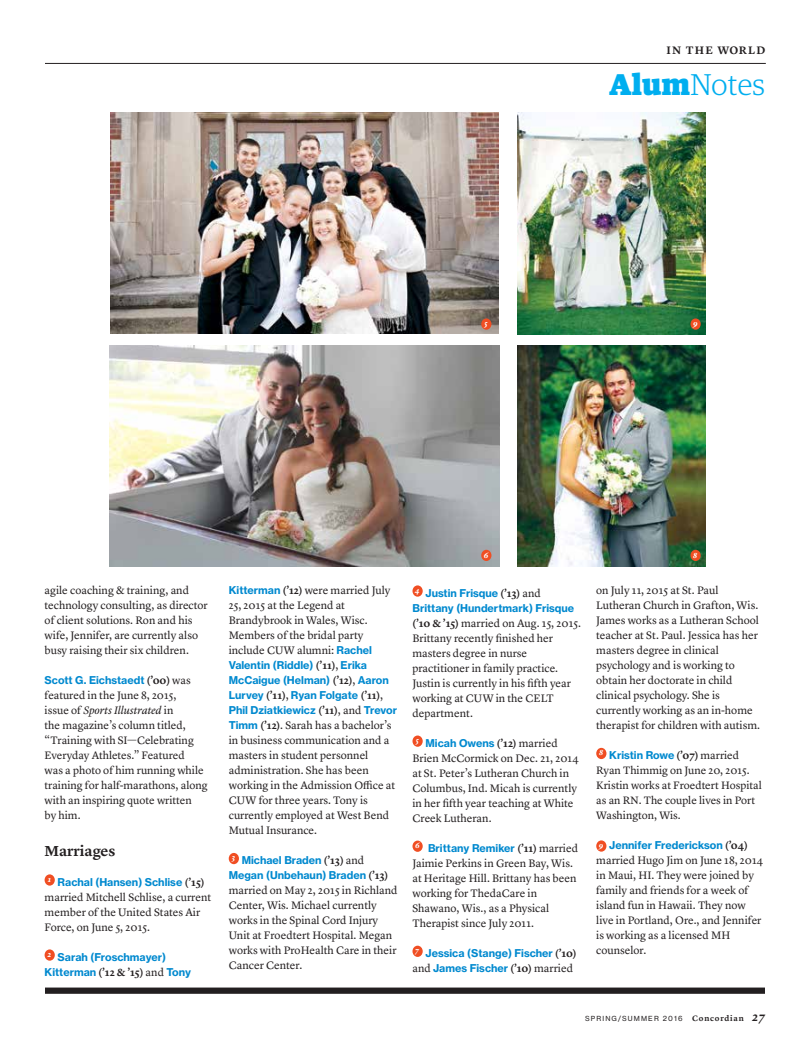
<style>
.page{position:relative;width:810px;height:1047px;background:#fff}
.page>*{position:absolute;margin:0;border:0;box-sizing:border-box;transform-origin:0 0}
.t1{font:300 30px "Guardian Egyp";letter-spacing:.01em;color:#00aeef}
.t2{font:600 15px "Lyon Text";color:#231f20}
.t3{font:11.25px/15px "Lyon Text";color:#231f20}
.t4{font:600 11.25px "Lyon Text";letter-spacing:.115em;color:#231f20}
.t5{font:11.12px/15px "Lyon Text";color:#231f20}
.t6{font:10.62px/15px "N Haas Grotesk TX Pro 75 Bd";color:#0089cf}
.t7{font:italic 700 7.5px "Lyon Text";color:#fff}
.t8{font:6.88px "N Haas Grotesk TX Pro 55 Rg";letter-spacing:.165em;color:#231f20}
.s1{font-weight:900}
.s2{font-family:"Lyon Text";font-weight:600;color:#231f20}
.s3{font-family:"Lyon Text";font-size:11.12px;color:#231f20}
.s4{font-style:italic}
.s5{font-family:"Lyon Text";font-size:11.25px;color:#231f20}
.s6{font-family:"N Haas Grotesk TX Pro 75 Bd";font-size:10.62px;color:#0089cf}
.s7{font-weight:600;font-size:10.62px}
.s8{font-family:"Lyon Text";font-weight:700;font-style:italic;font-size:7.5px;color:#fff}
.s9{font-family:"Lyon Text";font-weight:600;font-size:8.12px}
.s10{font-family:"Lyon Text";font-weight:600;font-style:italic;font-size:12.5px}
</style>
<div class="page">
<hr style="left:45px;top:63px;width:721px;height:1px;background:#231f20">
<div style="left:45px;top:987px;width:720px;height:6px;background:#231f20"></div>
<div style="left:45px;top:874px;width:10px;height:11px;background:#f04e23;border-radius:50%"></div>
<div style="left:45px;top:949px;width:10px;height:11px;background:#f04e23;border-radius:50%"></div>
<div style="left:229px;top:852px;width:10px;height:12px;background:#f04e23;border-radius:50%"></div>
<div style="left:413px;top:585px;width:10px;height:11px;background:#f04e23;border-radius:50%"></div>
<div style="left:413px;top:735px;width:10px;height:11px;background:#f04e23;border-radius:50%"></div>
<div style="left:413px;top:840px;width:10px;height:11px;background:#f04e23;border-radius:50%"></div>
<div style="left:413px;top:945px;width:10px;height:11px;background:#f04e23;border-radius:50%"></div>
<img style="left:110px;top:345px;width:390px;height:221px">
<img style="left:110px;top:113px;width:389px;height:221px">
<img style="left:518px;top:345px;width:188px;height:221px">
<img style="left:517px;top:113px;width:188px;height:221px">
<div style="left:481px;top:318px;width:10px;height:11px;background:#f04e23;border-radius:50%"></div>
<div style="left:481px;top:549px;width:10px;height:12px;background:#f04e23;border-radius:50%"></div>
<div style="left:691px;top:549px;width:10px;height:12px;background:#f04e23;border-radius:50%"></div>
<div style="left:691px;top:318px;width:10px;height:11px;background:#f04e23;border-radius:50%"></div>
<div style="left:596px;top:747px;width:10px;height:12px;background:#f04e23;border-radius:50%"></div>
<div style="left:596px;top:840px;width:10px;height:11px;background:#f04e23;border-radius:50%"></div>
<p class="t4" style="left:667px;top:41px;width:100px">IN THE WORLD</p>
<h1 class="t1" style="left:609px;top:65px;width:157px"><span class="s1">Alum</span>Notes</h1>
<p class="t7" style="left:485px;top:317px;width:5px">5</p>
<p class="t7" style="left:693px;top:317px;width:6px">9</p>
<p class="t3" style="left:45px;top:581px;width:165px">agile coaching &amp; training, and technology consulting, as director of client solutions. Ron and his wife, Jennifer, are currently also busy raising their six children.</p>
<p class="t6" style="left:45px;top:672px;width:148px">Scott G. Eichstaedt <span class="s2">(’00)</span> <span class="s3">was</span></p>
<p class="t5" style="left:45px;top:686px;width:165px">featured in the June 8, 2015,<br>issue of <span class="s4">Sports Illustrated</span> in<br>the magazine’s column titled, “Training with SI—Celebrating<br>Everyday Athletes.” Featured<br>was a photo of him running while training for half-marathons, along with an inspiring quote written<br>by him.</p>
<h2 class="t2" style="left:45px;top:838px;width:72px">Marriages</h2>
<p class="t6" style="left:48px;top:874px;width:158px"><sup>1</sup> Rachal (Hansen) Schlise <span class="s2">(’15)</span></p>
<p class="t3" style="left:45px;top:888px;width:168px">married Mitchell Schlise, a current member of the United States Air<br>Force, on June 5, 2015.</p>
<p class="t6" style="left:45px;top:949px;width:148px"><sup>2</sup> Sarah (Froschmayer)<br>Kitterman <span class="s2">(’12 &amp; ’15)</span> <span class="s5">and</span> Tony</p>
<p class="t3" style="left:229px;top:581px;width:163px"><span class="s6">Kitterman</span> <span class="s7">(’12)</span> were married July<br>25, 2015 at the Legend at<br>Brandybrook in Wales, Wisc.<br>Members of the bridal party include CUW alumni: <span class="s6">Rachel</span></p>
<p class="t6" style="left:229px;top:657px;width:170px">Valentin (Riddle) <span class="s2">(’11)</span><span class="s5">,</span> Erika McCaigue (Helman) <span class="s2">(’12)</span><span class="s5">,</span> Aaron Lurvey <span class="s2">(’11)</span><span class="s5">,</span> Ryan Folgate <span class="s2">(’11)</span><span class="s5">, </span>Phil Dziatkiewicz <span class="s2">(’11)</span><span class="s5">, and</span> Trevor</p>
<p class="t3" style="left:229px;top:716px;width:168px"><span class="s6">Timm</span> <span class="s7">(’12)</span>. Sarah has a bachelor’s in business communication and a masters in student personnel administration. She has been working in the Admission Office at<br>CUW for three years. Tony is currently employed at West Bend<br>Mutual Insurance.</p>
<p class="t6" style="left:229px;top:852px;width:161px"><sup>3</sup> Michael Braden <span class="s2">(’13)</span> <span class="s5">and<br></span>Megan (Unbehaun) Braden <span class="s2">(’13)</span></p>
<p class="t3" style="left:229px;top:881px;width:170px">married on May 2, 2015 in Richland<br>Center, Wis. Michael currently works in the Spinal Cord Injury<br>Unit at Froedtert Hospital. Megan works with ProHealth Care in their<br>Cancer Center.</p>
<p class="t7" style="left:484px;top:550px;width:6px">6</p>
<p class="t7" style="left:693px;top:550px;width:6px">8</p>
<p class="t6" style="left:412px;top:585px;width:163px"><sup>4</sup> Justin Frisque <span class="s2">(’13)</span> <span class="s5">and<br></span>Brittany (Hundertmark) Frisque</p>
<p class="t3" style="left:412px;top:614px;width:170px"><span class="s7">(’10 &amp; ’15)</span> married on Aug. 15, 2015.<br>Brittany recently finished her masters degree in nurse practitioner in family practice.<br>Justin is currently in his fifth year working at CUW in the CELT department.</p>
<p class="t6" style="left:416px;top:735px;width:144px"><sup>5</sup> Micah Owens <span class="s2">(’12)</span> <span class="s5">married</span></p>
<p class="t3" style="left:412px;top:749px;width:168px">Brien McCormick on Dec. 21, 2014 at St. Peter’s Lutheran Church in<br>Columbus, Ind. Micah is currently in her fifth year teaching at White<br>Creek Lutheran.</p>
<p class="t6" style="left:415px;top:840px;width:165px"><sup>6</sup> Brittany Remiker <span class="s2">(’11)</span> <span class="s5">married</span></p>
<p class="t3" style="left:412px;top:854px;width:166px">Jaimie Perkins in Green Bay, Wis. at Heritage Hill. Brittany has been working for ThedaCare in<br>Shawano, Wis., as a Physical<br>Therapist since July 2011.</p>
<p class="t6" style="left:413px;top:945px;width:166px"><sup>7</sup> Jessica (Stange) Fischer <span class="s2">(’10) </span><span class="s5">and</span> James Fischer <span class="s2">(’10)</span> <span class="s5">married</span></p>
<p class="t3" style="left:596px;top:581px;width:165px">on July 11, 2015 at St. Paul<br>Lutheran Church in Grafton, Wis.<br>James works as a Lutheran School teacher at St. Paul. Jessica has her masters degree in clinical psychology and is working to obtain her doctorate in child clinical psychology. She is currently working as an in-home therapist for children with autism.</p>
<p class="t6" style="left:599px;top:747px;width:142px"><sup>8</sup> Kristin Rowe <span class="s2">(’07)</span> <span class="s3">married</span></p>
<p class="t5" style="left:596px;top:761px;width:167px">Ryan Thimmig on June 20, 2015.<br>Kristin works at Froedtert Hospital as an RN. The couple lives in Port<br>Washington, Wis.</p>
<p class="t6" style="left:599px;top:837px;width:150px"><span class="s8">9</span> Jennifer Frederickson <span class="s2">(’04)</span></p>
<p class="t3" style="left:596px;top:851px;width:168px">married Hugo Jim on June 18, 2014 in Maui, HI. They were joined by family and friends for a week of island fun in Hawaii. They now live in Portland, Ore., and Jennifer is working as a licensed MH counselor.</p>
<p class="t8" style="left:585px;top:1013px;width:182px">SPRING/SUMMER 2016 <span class="s9">Concordian</span> <span class="s10">27</span></p>
</div>
